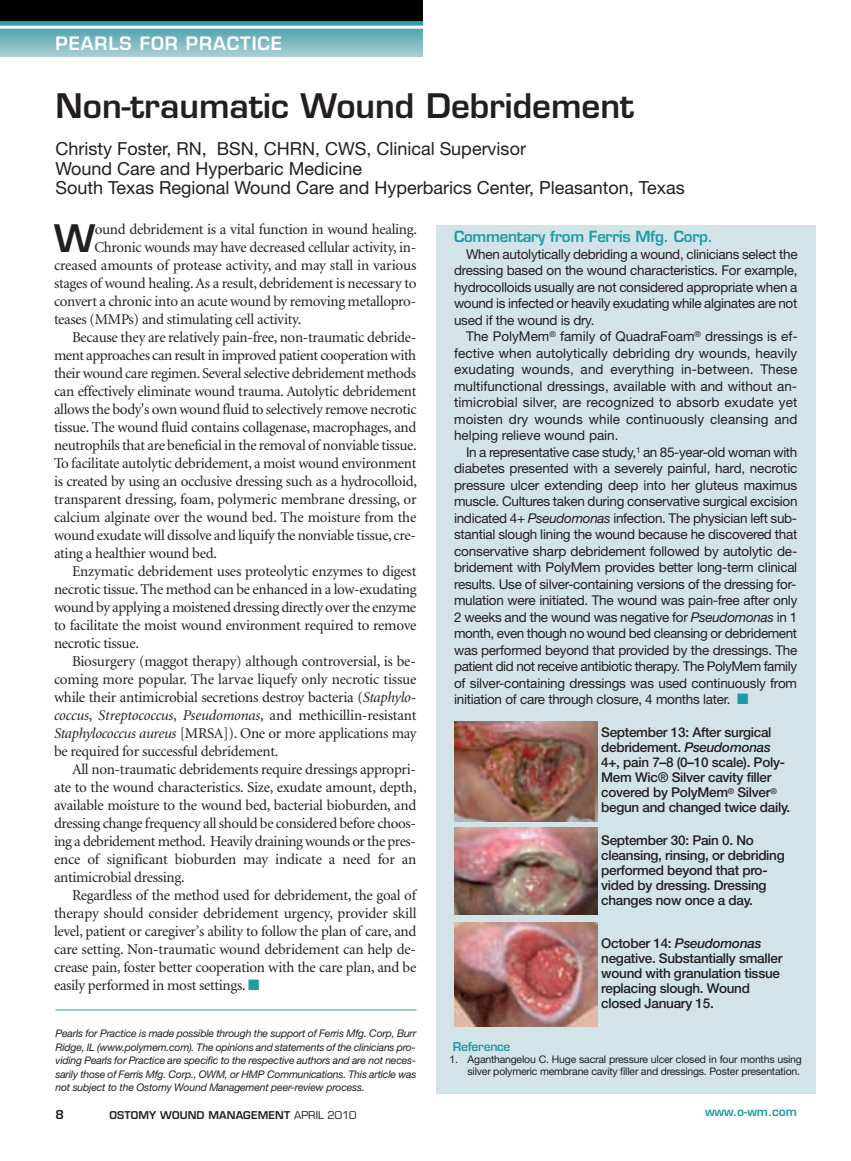
<style>
.page{position:relative;width:851px;height:1161px;background:#fff}
.page>*{position:absolute;margin:0;border:0;box-sizing:border-box;transform-origin:0 0}
.t1{font:600 36.9px "Eurostile";color:#231f20}
.t2{font:600 33px "Eurostile";color:#231f20}
.t3{font:18px/19.5px "Helvetica Neue";color:#231f20}
.t4{font:600 18px "Eurostile";letter-spacing:.05em;color:#fff}
.t5{font:15px "Minion";letter-spacing:-.02em;color:#231f20}
.t6{font:italic 15px "Minion";letter-spacing:-.01em;color:#231f20}
.t7{font:600 15px "Eurostile";letter-spacing:-.02em;color:#1e9ba5}
.t8{font:13.5px/16.5px "Helvetica Neue";letter-spacing:-.02em;color:#231f20;text-align:justify}
.t9{font:500 13.5px/15px "Helvetica Neue";letter-spacing:-.02em;color:#231f20}
.t10{font:600 12px "Eurostile";letter-spacing:-.02em;color:#1e9ba5}
.t11{font:600 12px "Eurostile";color:#231f20}
.t12{font:italic 10.5px/13.5px "Helvetica Neue";letter-spacing:-.02em;color:#231f20;text-align:justify}
.t13{font:10.5px/12px "Helvetica Neue";letter-spacing:-.02em;color:#231f20;text-align:right}
.t14{font:600 10.5px "Eurostile";letter-spacing:.015em;color:#231f20}
.s1{font-style:italic}
.s2{color:#1e9ba5}
.s3{font-style:normal}
.s4{font-weight:400}
</style>
<div class="page">
<svg style="left:0;top:21px;width:423px;height:36px;background:#75b7bf"></svg>
<div style="left:0;top:0;width:423px;height:21px;background:#000"></div>
<hr style="left:0;top:26px;width:438px;height:3px;background:#fff">
<div style="left:436px;top:225px;width:379px;height:869px;background:#d2e4e7"></div>
<hr style="left:56px;top:1010px;width:360px;height:1px;background:#1e9ba5">
<img style="left:454px;top:721px;width:143px;height:101px">
<img style="left:454px;top:828px;width:143px;height:86px">
<img style="left:454px;top:922px;width:143px;height:104px">
<p class="t4" style="left:55px;top:36px;width:228px">PEARLS FOR PRACTICE</p>
<h2 class="t2" style="left:56px;top:93px;width:580px">Non-traumatic Wound Debridement</h2>
<p class="t3" style="left:56px;top:141px;width:630px">Christy Foster, RN, BSN, CHRN, CWS, Clinical Supervisor<br>Wound Care and Hyperbaric Medicine<br>South Texas Regional Wound Care and Hyperbarics Center, Pleasanton, Texas</p>
<p class="t7" style="left:454px;top:231px;width:260px">Commentary from Ferris Mfg. Corp.</p>
<p class="t8" style="left:454px;top:247px;width:345px;text-indent:12px">When autolytically debriding a wound, clinicians select the dressing based on the wound characteristics. For example, hydrocolloids usually are not considered appropriate when a wound is infected or heavily exudating while alginates are not used if the wound is dry.</p>
<p class="t8" style="left:454px;top:330px;width:345px;text-indent:12px">The PolyMem<sup>®</sup> family of QuadraFoam<sup>®</sup> dressings is ef&shy;fective when autolytically debriding dry wounds, heavily exudating wounds, and everything in-between. These multifunctional dressings, available with and without an&shy;timicrobial silver, are recognized to absorb exudate yet moisten dry wounds while continuously cleansing and helping relieve wound pain.</p>
<p class="t8" style="left:454px;top:445px;width:345px;text-indent:12px">In a representative case study,<sup>1</sup> an 85-year-old woman with diabetes presented with a severely painful, hard, necrotic pressure ulcer extending deep into her gluteus maximus muscle. Cultures taken during conservative surgical excision indicated 4+ <span class="s1">Pseudomonas</span> infection. The physician left sub&shy;stantial slough lining the wound because he discovered that conservative sharp debridement followed by autolytic de&shy;bridement with PolyMem provides better long-term clinical results. Use of silver-containing versions of the dressing for&shy;mulation were initiated. The wound was pain-free after only 2 weeks and the wound was negative for <span class="s1">Pseudomonas</span> in 1 month, even though no wound bed cleansing or debridement was performed beyond that provided by the dressings. The patient did not receive antibiotic therapy. The PolyMem family of silver-containing dressings was used continuously from initiation of care through closure, 4 months later. <span class="s2">■</span></p>
<h1 class="t1" style="left:54px;top:224px;width:43px">W</h1>
<p class="t5" style="left:95px;top:223px;width:324px">ound debridement is a vital function in wound healing.</p>
<p class="t5" style="left:94px;top:241px;width:323px">Chronic wounds may have decreased cellular activity, in-</p>
<p class="t5" style="left:54px;top:259px;width:364px">creased amounts of protease activity, and may stall in various</p>
<p class="t5" style="left:54px;top:277px;width:364px">stages of wound healing. As a result, debridement is necessary to</p>
<p class="t5" style="left:54px;top:295px;width:363px">convert a chronic into an acute wound by removing metallopro-</p>
<p class="t5" style="left:54px;top:313px;width:249px">teases (MMPs) and stimulating cell activity.</p>
<p class="t5" style="left:72px;top:331px;width:345px">Because they are relatively pain-free, non-traumatic debride-</p>
<p class="t5" style="left:54px;top:349px;width:364px">ment approaches can result in improved patient cooperation with</p>
<p class="t5" style="left:54px;top:367px;width:364px">their wound care regimen. Several selective debridement methods</p>
<p class="t5" style="left:54px;top:385px;width:364px">can effectively eliminate wound trauma. Autolytic debridement</p>
<p class="t5" style="left:54px;top:403px;width:364px">allows the body's own wound fluid to selectively remove necrotic</p>
<p class="t5" style="left:54px;top:421px;width:364px">tissue. The wound fluid contains collagenase, macrophages, and</p>
<p class="t5" style="left:54px;top:439px;width:364px">neutrophils that are beneficial in the removal of nonviable tissue.</p>
<p class="t5" style="left:54px;top:457px;width:364px">To facilitate autolytic debridement, a moist wound environment</p>
<p class="t5" style="left:54px;top:475px;width:364px">is created by using an occlusive dressing such as a hydrocolloid,</p>
<p class="t5" style="left:54px;top:493px;width:364px">transparent dressing, foam, polymeric membrane dressing, or</p>
<p class="t5" style="left:54px;top:511px;width:364px">calcium alginate over the wound bed. The moisture from the</p>
<p class="t5" style="left:54px;top:529px;width:363px">wound exudate will dissolve and liquify the nonviable tissue, cre-</p>
<p class="t5" style="left:54px;top:547px;width:164px">ating a healthier wound bed.</p>
<p class="t5" style="left:72px;top:565px;width:346px">Enzymatic debridement uses proteolytic enzymes to digest</p>
<p class="t5" style="left:54px;top:583px;width:364px">necrotic tissue. The method can be enhanced in a low-exudating</p>
<p class="t5" style="left:54px;top:601px;width:364px">wound by applying a moistened dressing directly over the enzyme</p>
<p class="t5" style="left:54px;top:619px;width:364px">to facilitate the moist wound environment required to remove</p>
<p class="t5" style="left:54px;top:637px;width:86px">necrotic tissue.</p>
<p class="t5" style="left:72px;top:655px;width:345px">Biosurgery (maggot therapy) although controversial, is be-</p>
<p class="t5" style="left:54px;top:673px;width:364px">coming more popular. The larvae liquefy only necrotic tissue</p>
<p class="t5" style="left:54px;top:691px;width:363px">while their antimicrobial secretions destroy bacteria (<span class="s1">Staphylo-</span></p>
<p class="t6" style="left:54px;top:709px;width:364px">coccus<span class="s3">,</span> Streptococcus<span class="s3">,</span> Pseudomonas<span class="s3">, and methicillin-resistant</span></p>
<p class="t5" style="left:54px;top:727px;width:364px"><span class="s1">Staphylococcus aureus</span> [MRSA]). One or more applications may</p>
<p class="t5" style="left:54px;top:745px;width:226px">be required for successful debridement.</p>
<p class="t5" style="left:72px;top:763px;width:345px">All non-traumatic debridements require dressings appropri-</p>
<p class="t5" style="left:54px;top:781px;width:364px">ate to the wound characteristics. Size, exudate amount, depth,</p>
<p class="t5" style="left:54px;top:799px;width:364px">available moisture to the wound bed, bacterial bioburden, and</p>
<p class="t5" style="left:54px;top:817px;width:363px">dressing change frequency all should be considered before choos-</p>
<p class="t5" style="left:54px;top:835px;width:363px">ing a debridement method. Heavily draining wounds or the pres-</p>
<p class="t5" style="left:54px;top:853px;width:364px">ence of significant bioburden may indicate a need for an</p>
<p class="t5" style="left:54px;top:871px;width:132px">antimicrobial dressing.</p>
<p class="t5" style="left:72px;top:889px;width:345px">Regardless of the method used for debridement, the goal of</p>
<p class="t5" style="left:54px;top:907px;width:364px">therapy should consider debridement urgency, provider skill</p>
<p class="t5" style="left:54px;top:925px;width:364px">level, patient or caregiver’s ability to follow the plan of care, and</p>
<p class="t5" style="left:54px;top:943px;width:363px">care setting. Non-traumatic wound debridement can help de-</p>
<p class="t5" style="left:54px;top:961px;width:364px">crease pain, foster better cooperation with the care plan, and be</p>
<p class="t5" style="left:54px;top:979px;width:207px">easily performed in most settings. <span class="s2">■</span></p>
<p class="t9" style="left:601px;top:726px;width:190px">September 13: After surgical debridement. <span class="s1">Pseudomonas<br></span>4+, pain 7–8 (0–10 scale). Poly-<br>Mem Wic® Silver cavity filler covered by PolyMem<sup>®</sup> Silver<sup>® </sup>begun and changed twice daily.</p>
<p class="t9" style="left:601px;top:834px;width:185px">September 30: Pain 0. No cleansing, rinsing, or debriding performed beyond that pro&shy;vided by dressing. Dressing changes now once a day.</p>
<p class="t9" style="left:601px;top:937px;width:183px">October 14: <span class="s1">Pseudomonas </span>negative. Substantially smaller wound with granulation tissue replacing slough. Wound closed January 15.</p>
<p class="t12" style="left:55px;top:1028px;width:362px">Pearls for Practice is made possible through the support of Ferris Mfg. Corp, Burr Ridge, IL (www.polymem.com). The opinions and statements of the clinicians pro&shy;viding Pearls for Practice are specific to the respective authors and are not neces&shy;sarily those of Ferris Mfg. Corp., OWM, or HMP Communications. This article was not subject to the Ostomy Wound Management peer-review process.</p>
<p class="t10" style="left:452px;top:1042px;width:59px">Reference</p>
<p class="t13" style="left:449px;top:1054px;width:354px">1. Aganthangelou C. Huge sacral pressure ulcer closed in four months using silver polymeric membrane cavity filler and dressings. Poster presentation.</p>
<p class="t11" style="left:56px;top:1110px;width:10px">8</p>
<p class="t14" style="left:110px;top:1111px;width:248px">OSTOMY WOUND MANAGEMENT <span class="s4">APRIL 2010</span></p>
<p class="t10" style="left:705px;top:1107px;width:93px">www.o-wm.com</p>
</div>
